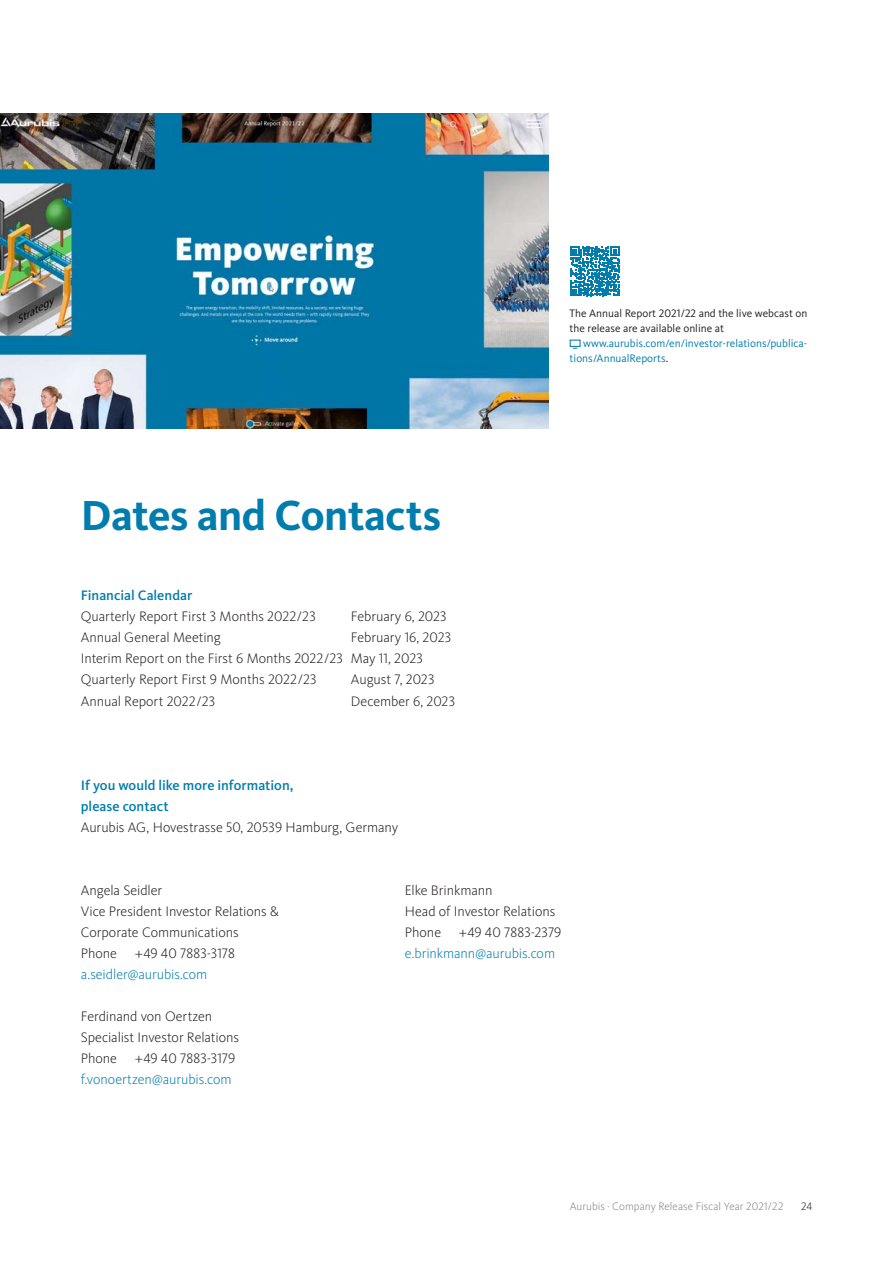
<style>
.page{position:relative;width:893px;height:1263px;background:#fff}
.page>*{position:absolute;margin:0;border:0;box-sizing:border-box;transform-origin:0 0}
.Headline{font:700 43.5px "Kievit Pro";letter-spacing:-.01em;color:#007dad}
.Fliesstext{font:300 14.25px/21px "Kievit Pro";letter-spacing:-.005em;color:#231f20}
.Zwischen_Überschrift{font:500 14.25px/21px "Kievit Pro";color:#007dad}
.Fliesstext-2{font:300 14.25px "Kievit Pro";letter-spacing:-.01em;color:#007dad}
.t1{font:11.25px "Kievit Pro";color:#231f20}
.t2{font:11.25px "Kievit Pro";color:#007dad}
.t3{font:300 11.25px "Kievit Pro";letter-spacing:.005em;color:#808285}
.t4{font:300 11.25px "Kievit Pro";color:#231f20}
.s1{color:#231f20}
.s2{color:#007dad}
</style>
<div class="page">
<div style="left:570px;top:340px;width:11px;height:7px;border:1px solid #007dad"></div>
<svg style="left:570px;top:246px;width:50px;height:50px"></svg>
<img style="left:0;top:114px;width:548px;height:315px">
<p class="t1" style="left:570px;top:307px;width:239px">The Annual Report 2021/22 and the live webcast on</p>
<p class="t1" style="left:570px;top:322px;width:156px">the release are available online at</p>
<p class="t2" style="left:583px;top:337px;width:226px">www.aurubis.com/en/investor-relations/publica-</p>
<p class="t2" style="left:570px;top:352px;width:100px">tions/AnnualReports<span class="s1">.</span></p>
<p class="Headline" style="left:81px;top:490px;width:362px">Dates and Contacts</p>
<p class="Zwischen_Überschrift" style="left:81px;top:585px;width:113px">Financial Calendar</p>
<p class="Fliesstext" style="left:81px;top:606px;width:237px">Quarterly Report First 3 Months 2022/23</p>
<p class="Fliesstext" style="left:351px;top:606px;width:97px">February 6, 2023</p>
<p class="Fliesstext" style="left:81px;top:627px;width:142px">Annual General Meeting</p>
<p class="Fliesstext" style="left:81px;top:627px;width:372px;text-indent:270px">February 16, 2023<br>Interim Report on the First 6 Months 2022/23 May 11, 2023<br>Quarterly Report First 9 Months 2022/23</p>
<p class="Fliesstext" style="left:351px;top:669px;width:85px">August 7, 2023</p>
<p class="Fliesstext" style="left:81px;top:690px;width:136px">Annual Report 2022/23</p>
<p class="Fliesstext" style="left:351px;top:690px;width:106px">December 6, 2023</p>
<p class="Zwischen_Überschrift" style="left:81px;top:774px;width:214px">If you would like more information, please contact</p>
<p class="Fliesstext" style="left:81px;top:816px;width:319px">Aurubis AG, Hovestrasse 50, 20539 Hamburg, Germany</p>
<p class="Fliesstext" style="left:81px;top:880px;width:83px">Angela Seidler</p>
<p class="Fliesstext" style="left:405px;top:880px;width:89px">Elke Brinkmann</p>
<p class="Fliesstext" style="left:81px;top:901px;width:200px">Vice President Investor Relations &amp;</p>
<p class="Fliesstext" style="left:405px;top:901px;width:152px">Head of Investor Relations</p>
<p class="Fliesstext" style="left:81px;top:922px;width:159px">Corporate Communications</p>
<p class="Fliesstext" style="left:405px;top:922px;width:158px">Phone +49 40 7883-2379</p>
<p class="Fliesstext" style="left:81px;top:943px;width:156px">Phone +49 40 7883-3178</p>
<p class="Fliesstext-2" style="left:405px;top:945px;width:152px">e.brinkmann@aurubis.com</p>
<p class="Fliesstext-2" style="left:81px;top:966px;width:128px">a.seidler@aurubis.com</p>
<p class="Fliesstext" style="left:81px;top:1006px;width:160px">Ferdinand von Oertzen<br>Specialist Investor Relations<br>Phone +49 40 7883-3179 <span class="s2">f.vonoertzen@aurubis.com</span></p>
<p class="t3" style="left:570px;top:1200px;width:215px">Aurubis · Company Release Fiscal Year 2021/22</p>
<p class="t4" style="left:801px;top:1200px;width:13px">24</p>
</div>
